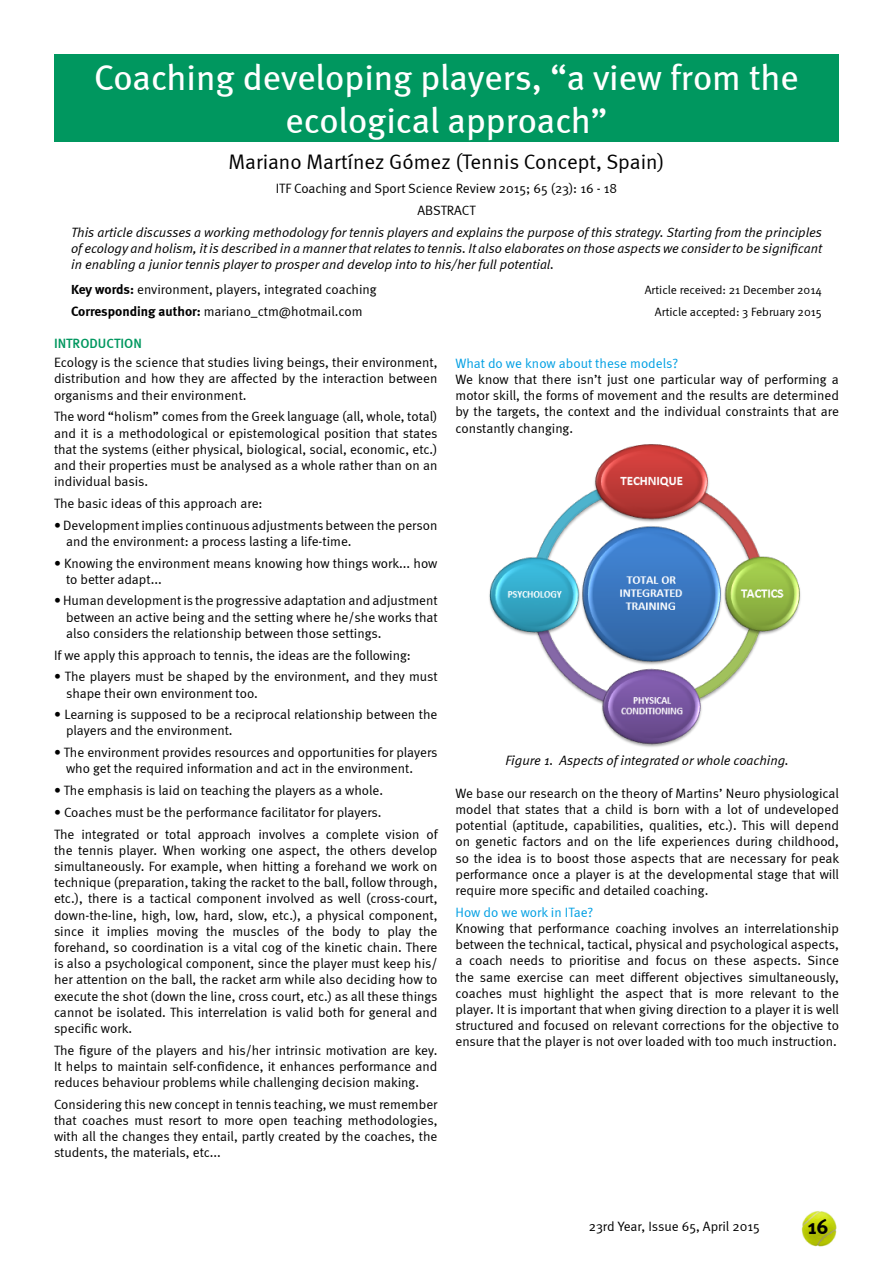
<style>
.page{position:relative;width:893px;height:1263px;background:#fff}
.page>*{position:absolute;margin:0;border:0;box-sizing:border-box;transform-origin:0 0}
.t1{font:36px/43.2px "Meta";color:#fff;text-align:center}
.t2{font:21px "Meta Normal";color:#000}
.t3{font:700 21px "Meta";color:#000}
.t4{font:13.5px/16.2px "Meta Normal";color:#000;text-align:justify}
.t5{font:italic 13.5px/16.2px "Meta Normal";color:#000;text-align:justify}
.t6{font:13.5px "Meta Normal";color:#009fe3}
.t7{font:13.5px "Meta Medium LF";color:#00975f}
.t8{font:12px "Meta Normal";color:#000}
.s1{font-family:"Meta";font-weight:700}
</style>
<div class="page">
<img style="left:801px;top:1211px;width:36px;height:36px">
<div style="left:54px;top:54px;width:785px;height:87px;background:#00975f"></div>
<img style="left:489px;top:444px;width:312px;height:303px">
<h1 class="t1" style="left:94px;top:56px;width:706px">Coaching developing players, “a view from the ecological approach”</h1>
<h2 class="t2" style="left:229px;top:149px;width:437px">Mariano Martínez Gómez (Tennis Concept, Spain)</h2>
<p class="t4" style="left:276px;top:178px;width:343px;line-height:21.8px;text-align:center">ITF Coaching and Sport Science Review 2015; 65 (23): 16 - 18<br>ABSTRACT</p>
<p class="t5" style="left:71px;top:224px;width:752px">This article discusses a working methodology for tennis players and explains the purpose of this strategy. Starting from the principles of ecology and holism, it is described in a manner that relates to tennis. It also elaborates on those aspects we consider to be significant in enabling a junior tennis player to prosper and develop into to his/her full potential.</p>
<p class="t4" style="left:71px;top:281px;width:307px"><span class="s1">Key words:</span> environment, players, integrated coaching</p>
<p class="t8" style="left:645px;top:283px;width:179px">Article received: 21 December 2014</p>
<p class="t4" style="left:71px;top:303px;width:293px"><span class="s1">Corresponding author:</span> mariano_ctm@hotmail.com</p>
<p class="t8" style="left:655px;top:304px;width:168px">Article accepted: 3 February 2015</p>
<p class="t7" style="left:54px;top:335px;width:89px">INTRODUCTION</p>
<p class="t4" style="left:54px;top:354px;width:385px">Ecology is the science that studies living beings, their environment, distribution and how they are affected by the interaction between organisms and their environment.</p>
<p class="t4" style="left:54px;top:408px;width:385px">The word “holism” comes from the Greek language (all, whole, total) and it is a methodological or epistemological position that states that the systems (either physical, biological, social, economic, etc.) and their properties must be analysed as a whole rather than on an individual basis.</p>
<p class="t4" style="left:54px;top:495px;width:210px">The basic ideas of this approach are:</p>
<p class="t4" style="left:66px;top:517px;width:373px;text-indent:-12px">• Development implies continuous adjustments between the person and the environment: a process lasting a life-time.</p>
<p class="t4" style="left:66px;top:555px;width:373px;text-indent:-12px">• Knowing the environment means knowing how things work... how to better adapt...</p>
<p class="t4" style="left:66px;top:592px;width:373px;text-indent:-12px">• Human development is the progressive adaptation and adjustment between an active being and the setting where he/she works that also considers the relationship between those settings.</p>
<p class="t4" style="left:54px;top:647px;width:358px">If we apply this approach to tennis, the ideas are the following:</p>
<p class="t4" style="left:66px;top:668px;width:373px;text-indent:-12px">• The players must be shaped by the environment, and they must shape their own environment too.</p>
<p class="t4" style="left:66px;top:706px;width:373px;text-indent:-12px">• Learning is supposed to be a reciprocal relationship between the players and the environment.</p>
<p class="t4" style="left:66px;top:744px;width:373px;text-indent:-12px">• The environment provides resources and opportunities for players who get the required information and act in the environment.</p>
<p class="t4" style="left:54px;top:782px;width:331px">• The emphasis is laid on teaching the players as a whole.</p>
<p class="t4" style="left:54px;top:801px;width:385px;line-height:21.8px">• Coaches must be the performance facilitator for players.<br>The integrated or total approach involves a complete vision of</p>
<p class="t4" style="left:54px;top:842px;width:385px">the tennis player. When working one aspect, the others develop simultaneously. For example, when hitting a forehand we work on technique (preparation, taking the racket to the ball, follow through, etc.), there is a tactical component involved as well (cross-court, down-the-line, high, low, hard, slow, etc.), a physical component, since it implies moving the muscles of the body to play the forehand, so coordination is a vital cog of the kinetic chain. There is also a psychological component, since the player must keep his/ her attention on the ball, the racket arm while also deciding how to execute the shot (down the line, cross court, etc.) as all these things cannot be isolated. This interrelation is valid both for general and specific work.</p>
<p class="t4" style="left:54px;top:1042px;width:385px">The figure of the players and his/her intrinsic motivation are key.<br>It helps to maintain self-confidence, it enhances performance and reduces behaviour problems while challenging decision making.</p>
<p class="t4" style="left:54px;top:1096px;width:385px">Considering this new concept in tennis teaching, we must remember that coaches must resort to more open teaching methodologies, with all the changes they entail, partly created by the coaches, the students, the materials, etc...</p>
<p class="t6" style="left:455px;top:355px;width:224px">What do we know about these models?</p>
<p class="t4" style="left:455px;top:371px;width:385px">We know that there isn’t just one particular way of performing a motor skill, the forms of movement and the results are determined by the targets, the context and the individual constraints that are constantly changing.</p>
<p class="t5" style="left:505px;top:752px;width:285px">Figure 1. Aspects of integrated or whole coaching.</p>
<p class="t4" style="left:455px;top:785px;width:385px">We base our research on the theory of Martins’ Neuro physiological model that states that a child is born with a lot of undeveloped potential (aptitude, capabilities, qualities, etc.). This will depend on genetic factors and on the life experiences during childhood, so the idea is to boost those aspects that are necessary for peak performance once a player is at the developmental stage that will require more specific and detailed coaching.</p>
<p class="t6" style="left:455px;top:904px;width:139px">How do we work in ITae?</p>
<p class="t4" style="left:455px;top:920px;width:385px">Knowing that performance coaching involves an interrelationship between the technical, tactical, physical and psychological aspects, a coach needs to prioritise and focus on these aspects. Since the same exercise can meet different objectives simultaneously, coaches must highlight the aspect that is more relevant to the player. It is important that when giving direction to a player it is well structured and focused on relevant corrections for the objective to ensure that the player is not over loaded with too much instruction.</p>
<p class="t4" style="left:589px;top:1218px;width:172px">23rd Year, Issue 65, April 2015</p>
<h2 class="t3" style="left:808px;top:1214px;width:22px">16</h2>
</div>
